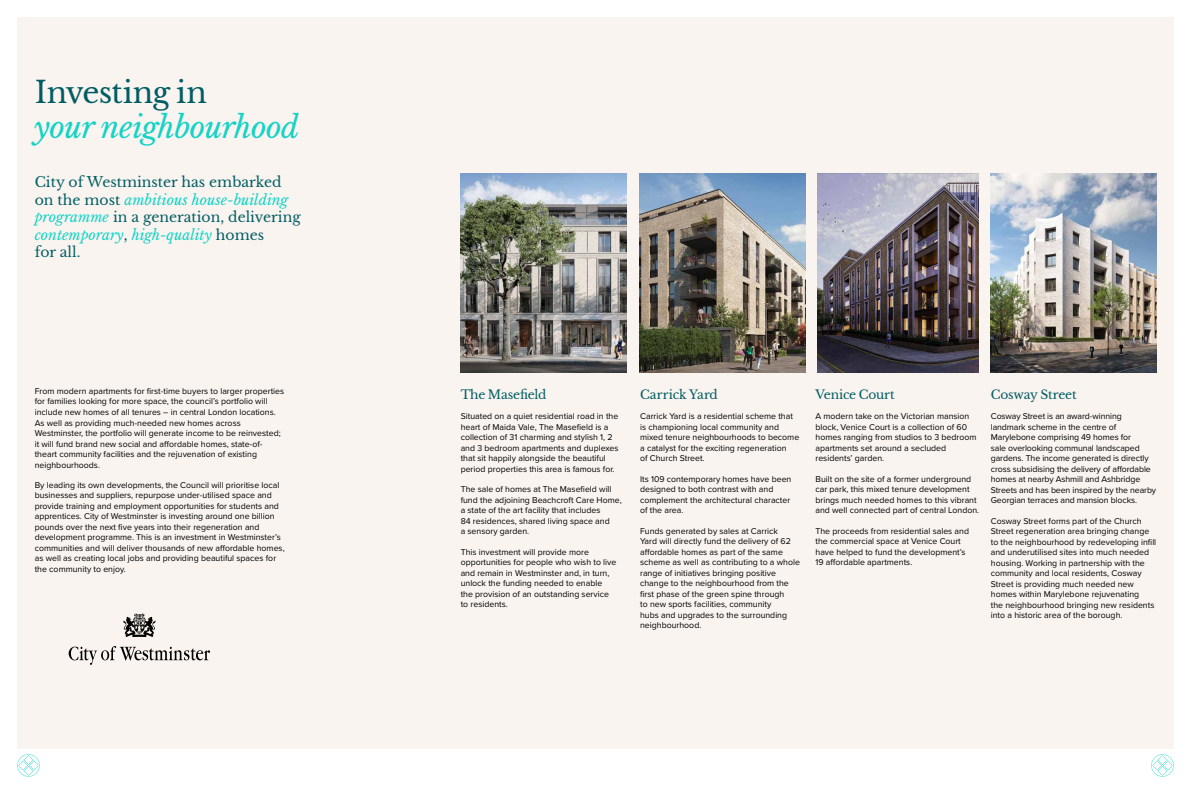
<style>
.page{position:relative;width:1191px;height:794px;background:#fff}
.page>*{position:absolute;margin:0;border:0;box-sizing:border-box;transform-origin:0 0}
.t1{font:italic 29.75px "Libre Baskerville";letter-spacing:-.02em;color:#15d3c5}
.t2{font:29.75px "Libre Baskerville";letter-spacing:-.02em;color:#005d63}
.t3{font:14px/17.5px "Libre Baskerville";color:#005d63}
.t4{font:12.25px "Libre Baskerville";letter-spacing:-.02em;color:#005d63}
.t5{font:8.75px/10.5px "Proxima Nova";color:#000}
.s1{font-style:italic;color:#15d3c5}
</style>
<div class="page">
<div style="left:574px;top:17px;width:599px;height:732px;background:#f9f4f0"></div>
<div style="left:17px;top:17px;width:561px;height:732px;background:#f9f4f0"></div>
<svg style="left:69px;top:646px;width:141px;height:19px"></svg>
<svg style="left:123px;top:613px;width:33px;height:24px"></svg>
<img style="left:461px;top:174px;width:165px;height:199px">
<img style="left:640px;top:174px;width:165px;height:199px">
<img style="left:818px;top:174px;width:160px;height:199px">
<img style="left:990px;top:174px;width:166px;height:199px">
<svg style="left:17px;top:754px;width:23px;height:22px"></svg>
<svg style="left:1151px;top:754px;width:22px;height:22px"></svg>
<h1 class="t2" style="left:35px;top:74px;width:174px">Investing in</h1>
<h1 class="t1" style="left:35px;top:109px;width:266px">your neighbourhood</h1>
<h2 class="t3" style="left:35px;top:173px;width:267px">City of Westminster has embarked on the most <span class="s1">ambitious house-building programme</span> in a generation, delivering <span class="s1">contemporary</span>, <span class="s1">high-quality</span> homes<br>for all.</h2>
<p class="t5" style="left:35px;top:385px;width:251px">From modern apartments for first-time buyers to larger properties for families looking for more space, the council’s portfolio will include new homes of all tenures – in central London locations.<br>As well as providing much-needed new homes across Westminster, the portfolio will generate income to be reinvested; it will fund brand new social and affordable homes, state-of&shy;theart community facilities and the rejuvenation of existing neighbourhoods.</p>
<p class="t5" style="left:35px;top:479px;width:251px">By leading its own developments, the Council will prioritise local businesses and suppliers, repurpose under-utilised space and provide training and employment opportunities for students and apprentices. City of Westminster is investing around one billion pounds over the next five years into their regeneration and development programme. This is an investment in Westminster’s communities and will deliver thousands of new affordable homes, as well as creating local jobs and providing beautiful spaces for the community to enjoy.</p>
<h3 class="t4" style="left:461px;top:387px;width:87px">The Masefield</h3>
<p class="t5" style="left:461px;top:411px;width:159px">Situated on a quiet residential road in the heart of Maida Vale, The Masefield is a collection of 31 charming and stylish 1, 2 and 3 bedroom apartments and duplexes that sit happily alongside the beautiful period properties this area is famous for.</p>
<p class="t5" style="left:461px;top:484px;width:162px">The sale of homes at The Masefield will fund the adjoining Beachcroft Care Home, a state of the art facility that includes<br>84 residences, shared living space and<br>a sensory garden.</p>
<p class="t5" style="left:461px;top:546px;width:157px">This investment will provide more opportunities for people who wish to live and remain in Westminster and, in turn, unlock the funding needed to enable the provision of an outstanding service to residents.</p>
<h3 class="t4" style="left:640px;top:387px;width:79px">Carrick Yard</h3>
<p class="t5" style="left:640px;top:411px;width:161px">Carrick Yard is a residential scheme that is championing local community and mixed tenure neighbourhoods to become a catalyst for the exciting regeneration<br>of Church Street.</p>
<p class="t5" style="left:640px;top:473px;width:153px">Its 109 contemporary homes have been designed to both contrast with and complement the architectural character of the area.</p>
<p class="t5" style="left:640px;top:525px;width:161px">Funds generated by sales at Carrick<br>Yard will directly fund the delivery of 62 affordable homes as part of the same scheme as well as contributing to a whole range of initiatives bringing positive change to the neighbourhood from the first phase of the green spine through<br>to new sports facilities, community<br>hubs and upgrades to the surrounding neighbourhood.</p>
<h3 class="t4" style="left:815px;top:387px;width:81px">Venice Court</h3>
<p class="t5" style="left:815px;top:411px;width:162px">A modern take on the Victorian mansion block, Venice Court is a collection of 60 homes ranging from studios to 3 bedroom apartments set around a secluded residents’ garden.</p>
<p class="t5" style="left:815px;top:473px;width:165px">Built on the site of a former underground car park, this mixed tenure development brings much needed homes to this vibrant and well connected part of central London.</p>
<p class="t5" style="left:815px;top:525px;width:155px">The proceeds from residential sales and the commercial space at Venice Court have helped to fund the development’s 19 affordable apartments.</p>
<h3 class="t4" style="left:990px;top:387px;width:87px">Cosway Street</h3>
<p class="t5" style="left:990px;top:411px;width:167px">Cosway Street is an award-winning landmark scheme in the centre of Marylebone comprising 49 homes for<br>sale overlooking communal landscaped gardens. The income generated is directly cross subsidising the delivery of affordable homes at nearby Ashmill and Ashbridge Streets and has been inspired by the nearby Georgian terraces and mansion blocks.</p>
<p class="t5" style="left:990px;top:515px;width:167px">Cosway Street forms part of the Church Street regeneration area bringing change to the neighbourhood by redeveloping infill and underutilised sites into much needed housing. Working in partnership with the community and local residents, Cosway Street is providing much needed new homes within Marylebone rejuvenating<br>the neighbourhood bringing new residents into a historic area of the borough.</p>
</div>
